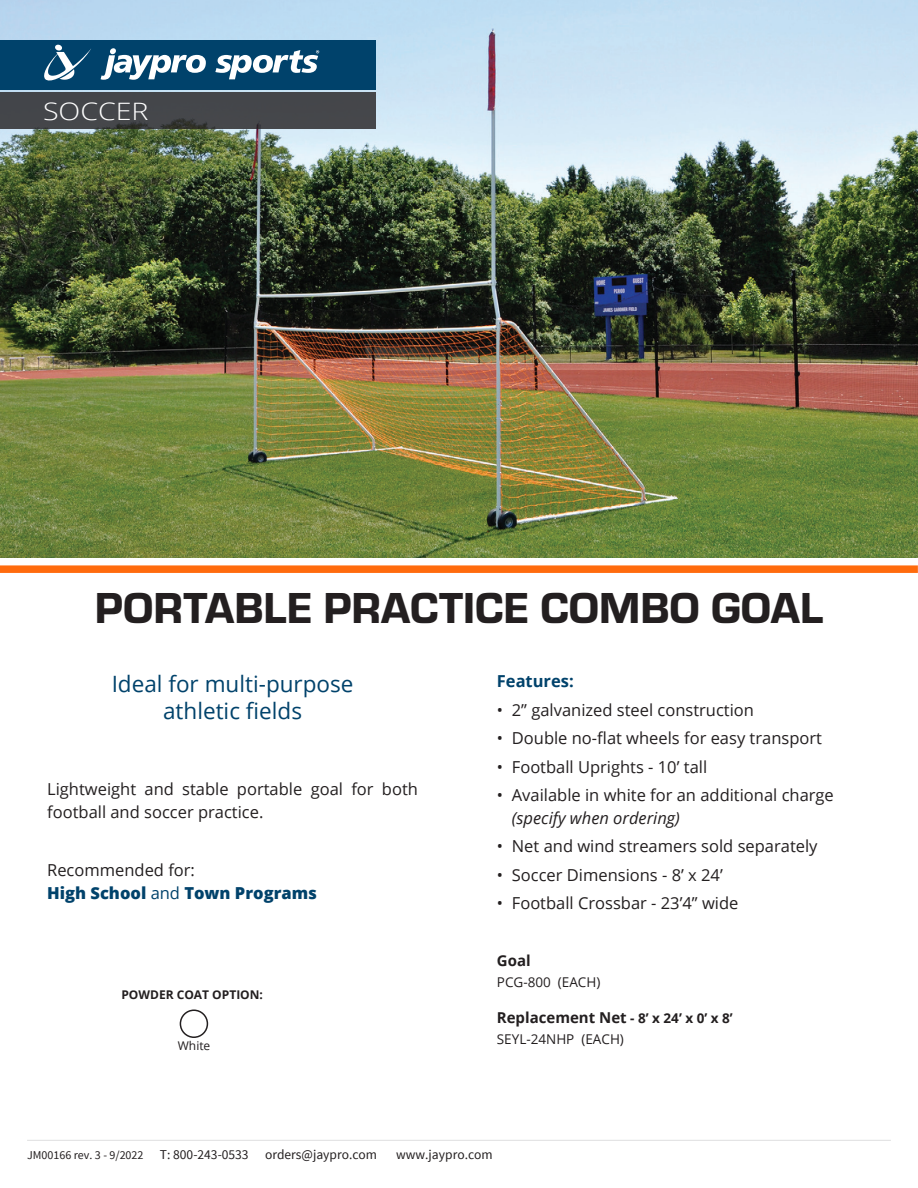
<style>
.page{position:relative;width:918px;height:1188px;background:#fff}
.page>*{position:absolute;margin:0;border:0;box-sizing:border-box;transform-origin:0 0}
.t1{font:45px "Eurostile Hea";color:#231f20}
.t2{font:300 24px "Open Sans";color:#fff;scale:1.19 1}
.t3{font:22.5px "Open Sans";color:#00426b}
.t4{font:16.5px/22.5px "Open Sans";color:#231f20}
.t5{font:800 16.5px "Open Sans";color:#00426b}
.t6{font:italic 16.5px "Open Sans";color:#231f20}
.t7{font:700 16.5px "Open Sans";color:#00426b}
.ITEM_name{font:700 15px "Open Sans";color:#231f20}
.t8{font:13.5px "Source Sans Pro";color:#231f20}
.ITEM_name-2{font:13.5px "Open Sans";color:#231f20}
.t9{font:700 12px "Open Sans";color:#231f20}
.ITEM_name-3{font:12px "Open Sans";color:#231f20}
.s1{font-weight:400}
.s2{font-size:13.5px}
.s3{font-size:12px}
</style>
<div class="page">
<img style="left:0;top:0;width:918px;height:557px">
<div style="left:0;top:565px;width:918px;height:8px;background:#ff6b0d"></div>
<div style="left:0;top:40px;width:376px;height:50px;background:#00426b"></div>
<svg style="left:44px;top:45px;width:47px;height:36px"></svg>
<svg style="left:101px;top:48px;width:105px;height:32px"></svg>
<svg style="left:215px;top:50px;width:104px;height:29px"></svg>
<div style="left:0;top:93px;width:376px;height:36px;background:#44464a"></div>
<hr style="left:27px;top:1140px;width:864px;height:1px;background:#54575a">
<div style="left:180px;top:1010px;width:28px;height:28px;border:2px solid #231f20;border-radius:50%"></div>
<p class="t2" style="left:43px;top:95px;width:90px">SOCCER</p>
<p class="t1" style="left:95px;top:576px;width:730px">PORTABLE PRACTICE COMBO GOAL</p>
<p class="t3" style="left:112px;top:668px;width:243px">Ideal for multi-purpose</p>
<p class="t3" style="left:163px;top:695px;width:140px">athletic fields</p>
<p class="t4" style="left:47px;top:778px;width:372px">Lightweight and stable portable goal for both football and soccer practice.</p>
<p class="t4" style="left:47px;top:859px;width:149px">Recommended for:</p>
<p class="t5" style="left:47px;top:880px;width:271px">High School <span class="s1">and</span> Town Programs</p>
<p class="t9" style="left:121px;top:986px;width:143px">POWDER COAT OPTION:</p>
<p class="ITEM_name-3" style="left:178px;top:1038px;width:34px">White</p>
<p class="t7" style="left:497px;top:670px;width:78px">Features:</p>
<p class="t4" style="left:497px;top:698px;width:259px">• 2” galvanized steel construction</p>
<p class="t4" style="left:497px;top:726px;width:327px">• Double no-flat wheels for easy transport</p>
<p class="t4" style="left:497px;top:755px;width:212px">• Football Uprights - 10’ tall</p>
<p class="t4" style="left:497px;top:783px;width:339px">• Available in white for an additional charge</p>
<p class="t6" style="left:512px;top:806px;width:170px">(specify when ordering)</p>
<p class="t4" style="left:497px;top:834px;width:322px">• Net and wind streamers sold separately</p>
<p class="t4" style="left:497px;top:863px;width:228px">• Soccer Dimensions - 8’ x 24’</p>
<p class="t4" style="left:497px;top:891px;width:243px">• Football Crossbar - 23’4” wide</p>
<p class="ITEM_name" style="left:497px;top:950px;width:35px">Goal</p>
<p class="ITEM_name-2" style="left:497px;top:973px;width:105px">PCG-800 (EACH)</p>
<p class="ITEM_name" style="left:497px;top:1007px;width:237px">Replacement Net <span class="s2">- 8’ x 24’ x 0’ x 8’</span></p>
<p class="ITEM_name-2" style="left:497px;top:1030px;width:129px">SEYL-24NHP (EACH)</p>
<p class="t8" style="left:27px;top:1146px;width:351px"><span class="s3">JM00166 rev. 3 - 9/2022</span> T: 800-243-0533 orders@jaypro.com</p>
<p class="t8" style="left:396px;top:1146px;width:98px">www.jaypro.com</p>
</div>
